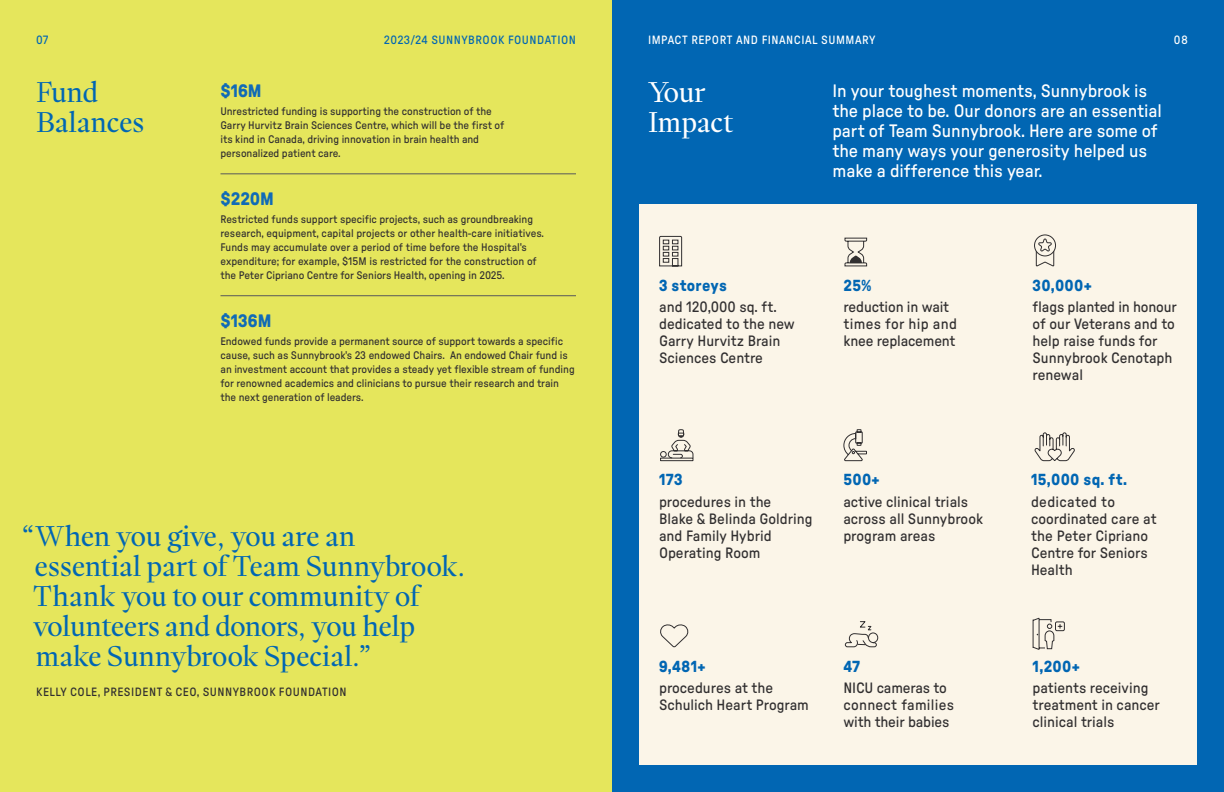
<style>
.page{position:relative;width:1224px;height:792px;background:#fff}
.page>*{position:absolute;margin:0;border:0;box-sizing:border-box;transform-origin:0 0}
.t1{font:28px/30px "PP Writer";color:#0166b3}
.t2{font:28px/30px "PP Writer";color:#fff}
.Story_Title_3{font:18px/20px "GT Pressura";letter-spacing:-.005em;color:#fff}
.Story_Title_3-2{font:700 18px "GT Pressura";letter-spacing:.005em;color:#116bb6}
.Story_Title_3-3{font:700 16px "GT Pressura";letter-spacing:.02em;color:#0166b3}
.Story_Title_3-4{font:15px/17px "GT Pressura";color:#312f30}
.t3{font:12px "GT Pressura";letter-spacing:.04em;color:#312f30}
.Running_Head_Y{font:12px "GT Pressura";letter-spacing:.04em;color:#fff}
.Running_Head_Y-2{font:12px "GT Pressura";letter-spacing:.04em;color:#0166b3}
.Story_Title_3-5{font:11px/14px "GT Pressura";letter-spacing:-.005em;color:#312f30}
.s1{font-family:"Georgia"}
</style>
<div class="page">
<div style="left:0;top:0;width:612px;height:792px;background:#e5e65c"></div>
<div style="left:612px;top:0;width:612px;height:792px;background:#0166b3"></div>
<div style="left:639px;top:204px;width:558px;height:561px;background:#fbf5e8"></div>
<svg style="left:660px;top:624px;width:30px;height:24px"></svg>
<div style="left:1034px;top:234px;width:22px;height:22px;border:1px solid #312f30;border-radius:50%"></div>
<svg style="left:1035px;top:237px;width:20px;height:30px"></svg>
<svg style="left:659px;top:235px;width:24px;height:32px"></svg>
<svg style="left:844px;top:237px;width:24px;height:30px"></svg>
<svg style="left:660px;top:429px;width:34px;height:30px"></svg>
<div style="left:660px;top:458px;width:33px;height:3px;border:1px solid #312f30"></div>
<svg style="left:843px;top:429px;width:25px;height:33px"></svg>
<div style="left:868px;top:632px;width:10px;height:11px;border:1px solid #312f30;border-radius:50%"></div>
<svg style="left:844px;top:621px;width:33px;height:27px"></svg>
<svg style="left:1032px;top:617px;width:33px;height:33px"></svg>
<svg style="left:1034px;top:432px;width:41px;height:30px"></svg>
<hr style="left:220px;top:174px;width:356px;height:1px;background:#57585a">
<hr style="left:220px;top:295px;width:356px;height:1px;background:#57585a">
<p class="Running_Head_Y-2" style="left:36px;top:33px;width:14px">07</p>
<p class="t1" style="left:36px;top:77px;width:109px">Fund<br>Balances</p>
<p class="Running_Head_Y-2" style="left:384px;top:33px;width:194px">2023/24 SUNNYBROOK FOUNDATION</p>
<p class="Story_Title_3-2" style="left:220px;top:80px;width:43px">$16M</p>
<p class="Story_Title_3-5" style="left:220px;top:104px;width:285px">Unrestricted funding is supporting the construction of the Garry Hurvitz Brain Sciences Centre, which will be the first of its kind in Canada, driving innovation in brain health and personalized patient care.</p>
<p class="Story_Title_3-2" style="left:220px;top:188px;width:55px">$220M</p>
<p class="Story_Title_3-5" style="left:220px;top:212px;width:325px">Restricted funds support specific projects, such as groundbreaking research, equipment, capital projects or other health-care initiatives.<br>Funds may accumulate over a period of time before the Hospital's expenditure; for example, $15M is restricted for the construction of the Peter Cipriano Centre for Seniors Health, opening in 2025.</p>
<p class="Story_Title_3-2" style="left:220px;top:309px;width:52px">$136M</p>
<p class="Story_Title_3-5" style="left:220px;top:334px;width:356px">Endowed funds provide a permanent source of support towards a specific cause, such as Sunnybrook's 23 endowed Chairs. An endowed Chair fund is an investment account that provides a steady yet flexible stream of funding for renowned academics and clinicians to pursue their research and train the next generation of leaders.</p>
<p class="t1" style="left:33px;top:520px;width:434px;text-indent:-11px"><span class="s1">“</span>When you give, you are an essential part of Team Sunnybrook.<br>Thank you to our community of volunteers and donors, you help make Sunnybrook Special.<span class="s1">”</span></p>
<p class="t3" style="left:36px;top:684px;width:312px">KELLY COLE, PRESIDENT &amp; CEO, SUNNYBROOK FOUNDATION</p>
<p class="Running_Head_Y" style="left:648px;top:33px;width:229px">IMPACT REPORT AND FINANCIAL SUMMARY</p>
<p class="Running_Head_Y" style="left:1174px;top:33px;width:16px">08</p>
<p class="t2" style="left:648px;top:77px;width:87px">Your<br>Impact</p>
<p class="Story_Title_3" style="left:832px;top:80px;width:331px">In your toughest moments, Sunnybrook is the place to be. Our donors are an essential part of Team Sunnybrook. Here are some of the many ways your generosity helped us make a difference this year.</p>
<p class="Story_Title_3-3" style="left:659px;top:275px;width:69px">3 storeys</p>
<p class="Story_Title_3-4" style="left:659px;top:298px;width:137px">and 120,000 sq. ft. dedicated to the new<br>Garry Hurvitz Brain<br>Sciences Centre</p>
<p class="Story_Title_3-3" style="left:844px;top:275px;width:30px">25%</p>
<p class="Story_Title_3-4" style="left:844px;top:298px;width:115px">reduction in wait times for hip and knee replacement</p>
<p class="Story_Title_3-3" style="left:659px;top:470px;width:25px">173</p>
<p class="Story_Title_3-4" style="left:659px;top:493px;width:155px">procedures in the<br>Blake &amp; Belinda Goldring and Family Hybrid<br>Operating Room</p>
<p class="Story_Title_3-3" style="left:843px;top:470px;width:38px">500+</p>
<p class="Story_Title_3-4" style="left:843px;top:493px;width:141px">active clinical trials across all Sunnybrook program areas</p>
<p class="Story_Title_3-3" style="left:659px;top:656px;width:48px">9,481+</p>
<p class="Story_Title_3-4" style="left:659px;top:679px;width:151px">procedures at the<br>Schulich Heart Program</p>
<p class="Story_Title_3-3" style="left:843px;top:656px;width:18px">47</p>
<p class="Story_Title_3-4" style="left:843px;top:679px;width:112px">NICU cameras to connect families with their babies</p>
<p class="Story_Title_3-3" style="left:1033px;top:275px;width:61px">30,000+</p>
<p class="Story_Title_3-4" style="left:1033px;top:298px;width:146px">flags planted in honour of our Veterans and to help raise funds for<br>Sunnybrook Cenotaph renewal</p>
<p class="Story_Title_3-3" style="left:1031px;top:470px;width:98px">15,000 sq. ft.</p>
<p class="Story_Title_3-4" style="left:1031px;top:493px;width:127px">dedicated to coordinated care at the Peter Cipriano<br>Centre for Seniors<br>Health</p>
<p class="Story_Title_3-3" style="left:1033px;top:656px;width:49px">1,200+</p>
<p class="Story_Title_3-4" style="left:1033px;top:679px;width:129px">patients receiving treatment in cancer clinical trials</p>
</div>
